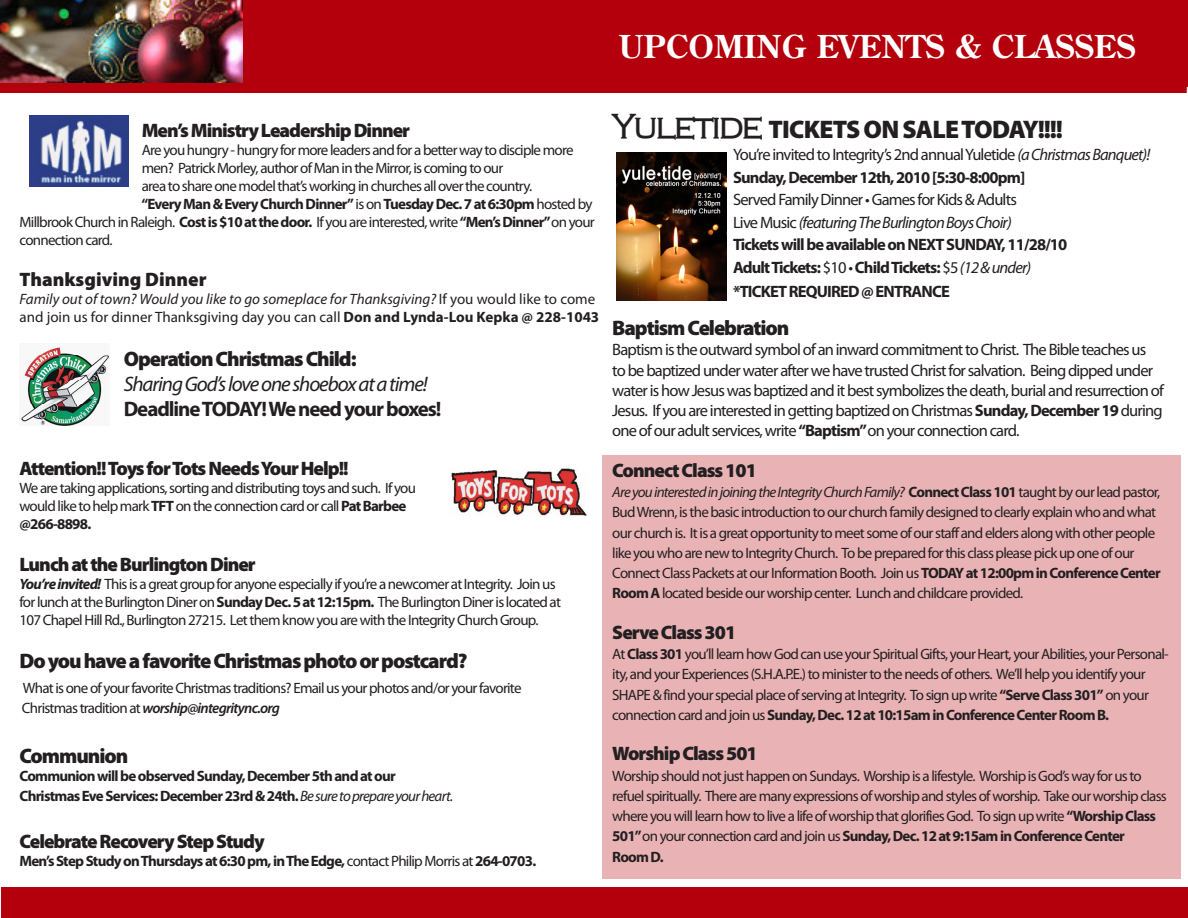
<style>
.page{position:relative;width:1188px;height:918px;background:#fff}
.page>*{position:absolute;margin:0;border:0;box-sizing:border-box;transform-origin:0 0}
.t1{font:700 31.5px "Century Old Style Std";color:#fff}
.t2{font:900 25.5px "Myriad Pro";letter-spacing:-.04em;color:#231f20}
.t3{font:900 21px "Myriad Pro";letter-spacing:-.05em;color:#231f20}
.t4{font:italic 21px "Myriad Pro";letter-spacing:-.05em;color:#231f20}
.t5{font:700 21px "Myriad Pro";letter-spacing:-.05em;color:#231f20}
.t6{font:900 19.5px "Myriad Pro";letter-spacing:-.05em;color:#231f20}
.t7{font:900 19.5px "Myriad Pro";color:#231f20}
.t8{font:16.5px/20.2px "Myriad Pro";letter-spacing:-.05em;color:#231f20}
.t9{font:700 16.5px "Myriad Pro";letter-spacing:-.05em;color:#231f20}
.t10{font:italic 16.5px "Myriad Pro";letter-spacing:-.05em;color:#231f20}
.t11{font:15px/20.2px "Myriad Pro";letter-spacing:-.05em;color:#231f20}
.t12{font:700 15px/19.8px "Myriad Pro";letter-spacing:-.05em;color:#231f20}
.t13{font:15px/18px "Myriad Pro";color:#231f20}
.s1{font-weight:400}
.s2{font-weight:700}
.s3{font-style:italic}
.s4{font-weight:700;font-style:italic}
.s5{font-weight:600;font-style:italic}
.s6{font-weight:400;font-style:italic}
.s7{font-family:"HANA Bold";font-weight:400;font-size:36px}
.s8{font-style:normal}
</style>
<div class="page">
<div style="left:602px;top:455px;width:579px;height:424px;background:#e9b3b6"></div>
<div style="left:242px;top:0;width:946px;height:86px;background:#b4000c"></div>
<div style="left:1px;top:887px;width:1187px;height:31px;background:#b4000c"></div>
<div style="left:0;top:82px;width:1187px;height:11px;background:#b4000c"></div>
<img style="left:450px;top:469px;width:137px;height:47px">
<img style="left:21px;top:347px;width:88px;height:78px">
<img style="left:0;top:0;width:243px;height:82px">
<img style="left:29px;top:115px;width:100px;height:72px">
<img style="left:616px;top:152px;width:110px;height:149px">
<p class="t1" style="left:619px;top:26px;width:518px">UPCOMING EVENTS &amp; CLASSES</p>
<p class="t6" style="left:142px;top:119px;width:270px">Men’s Ministry Leadership Dinner</p>
<p class="t11" style="left:142px;top:140px;width:433px">Are you hungry - hungry for more leaders and for a better way to disciple more</p>
<p class="t11" style="left:142px;top:158px;width:363px">men? Patrick Morley, author of Man in the Mirror, is coming to our</p>
<p class="t11" style="left:142px;top:176px;width:392px">area to share one model that’s working in churches all over the country.</p>
<p class="t12" style="left:141px;top:194px;width:453px">“Every Man &amp; Every Church Dinner” <span class="s1">is on</span> Tuesday Dec. 7 at 6:30pm <span class="s1">hosted by</span></p>
<p class="t11" style="left:20px;top:212px;width:577px">Millbrook Church in Raleigh. <span class="s2">Cost is $10 at the door.</span> If you are interested, write <span class="s2">“Men’s Dinner”</span> on your</p>
<p class="t11" style="left:20px;top:230px;width:95px">connection card.</p>
<p class="t7" style="left:20px;top:269px;width:189px">Thanksgiving Dinner</p>
<p class="t13" style="left:20px;top:291px;width:581px"><span class="s3">Family out of town? Would you like to go someplace for Thanksgiving?</span> If you would like to come and join us for dinner Thanksgiving day you can call <span class="s2">Don and Lynda-Lou Kepka @ 228-1043</span></p>
<p class="t3" style="left:124px;top:347px;width:234px">Operation Christmas Child:</p>
<p class="t4" style="left:124px;top:372px;width:306px">Sharing God’s love one shoebox at a time!</p>
<p class="t5" style="left:124px;top:397px;width:319px">Deadline TODAY! We need your boxes!</p>
<p class="t6" style="left:20px;top:458px;width:331px">Attention!! Toys for Tots Needs Your Help!!</p>
<p class="t11" style="left:20px;top:480px;width:398px;line-height:18px">We are taking applications, sorting and distributing toys and such. If you would like to help mark <span class="s2">TFT</span> on the connection card or call <span class="s2">Pat Barbee @266-8898.</span></p>
<p class="t6" style="left:20px;top:553px;width:238px">Lunch at the Burlington Diner</p>
<p class="t11" style="left:20px;top:575px;width:543px;line-height:18px"><span class="s4">You’re invited!</span> This is a great group for anyone especially if you’re a newcomer at Integrity. Join us for lunch at the Burlington Diner on <span class="s2">Sunday Dec. 5 at 12:15pm.</span> The Burlington Diner is located at<br>107 Chapel Hill Rd., Burlington 27215. Let them know you are with the Integrity Church Group.</p>
<p class="t3" style="left:20px;top:649px;width:450px">Do you have a favorite Christmas photo or postcard?</p>
<p class="t11" style="left:22px;top:679px;width:501px;line-height:19.8px">What is one of your favorite Christmas traditions? Email us your photos and/or your favorite<br>Christmas tradition at <span class="s5">worship@integritync.org</span></p>
<p class="t3" style="left:20px;top:744px;width:110px">Communion</p>
<p class="t12" style="left:20px;top:767px;width:435px">Communion will be observed Sunday, December 5th and at our<br>Christmas Eve Services: December 23rd &amp; 24th. <span class="s6">Be sure to prepare your heart.</span></p>
<p class="t6" style="left:20px;top:830px;width:247px">Celebrate Recovery Step Study</p>
<p class="t12" style="left:20px;top:851px;width:518px">Men’s Step Study on Thursdays at 6:30 pm, in The Edge, <span class="s1">contact Philip Morris at</span> 264-0703.</p>
<p class="t2" style="left:612px;top:115px;width:305px"><span class="s7">Yuletide</span> Tickets on sale</p>
<p class="t2" style="left:961px;top:115px;width:103px">TODAY!!!!</p>
<p class="t8" style="left:733px;top:144px;width:419px;line-height:22.5px">You’re invited to Integrity’s 2nd annual Yuletide <span class="s3">(a Christmas Banquet)!<br></span><span class="s2">Sunday, December 12th, 2010 [5:30-8:00pm]</span></p>
<p class="t8" style="left:733px;top:190px;width:285px">Served Family Dinner • Games for Kids &amp; Adults</p>
<p class="t10" style="left:733px;top:213px;width:280px"><span class="s8">Live Music</span> (featuring The Burlington Boys Choir)</p>
<p class="t9" style="left:733px;top:236px;width:336px">Tickets will be available on NEXT SUNDAY, 11/28/10</p>
<p class="t9" style="left:733px;top:258px;width:300px">Adult Tickets: <span class="s1">$10 •</span> Child Tickets: <span class="s1">$5</span> <span class="s6">(12 &amp; under)</span></p>
<p class="t9" style="left:733px;top:282px;width:218px">*TICKET REQUIRED @ ENTRANCE</p>
<p class="t3" style="left:612px;top:316px;width:179px">Baptism Celebration</p>
<p class="t8" style="left:612px;top:340px;width:553px">Baptism is the outward symbol of an inward commitment to Christ. The Bible teaches us to be baptized under water after we have trusted Christ for salvation. Being dipped under water is how Jesus was baptized and it best symbolizes the death, burial and resurrection of Jesus. If you are interested in getting baptized on Christmas <span class="s2">Sunday, December 19</span> during one of our adult services, write <span class="s2">“Baptism”</span> on your connection card.</p>
<p class="t6" style="left:612px;top:459px;width:146px">Connect Class 101</p>
<p class="t11" style="left:612px;top:482px;width:550px"><span class="s3">Are you interested in joining the Integrity Church Family?</span> <span class="s2">Connect Class 101</span> taught by our lead pastor, Bud Wrenn, is the basic introduction to our church family designed to clearly explain who and what our church is. It is a great opportunity to meet some of our staff and elders along with other people like you who are new to Integrity Church. To be prepared for this class please pick up one of our Connect Class Packets at our Information Booth. Join us <span class="s2">TODAY at 12:00pm in Conference Center Room A</span> located beside our worship center. Lunch and childcare provided.</p>
<p class="t6" style="left:612px;top:621px;width:125px">Serve Class 301</p>
<p class="t11" style="left:612px;top:644px;width:558px">At <span class="s2">Class 301</span> you’ll learn how God can use your Spiritual Gifts, your Heart, your Abilities, your Personal&shy;ity, and your Experiences (S.H.A.P.E.) to minister to the needs of others. We’ll help you identify your SHAPE &amp; find your special place of serving at Integrity. To sign up write <span class="s2">“Serve Class 301”</span> on your connection card and join us <span class="s2">Sunday, Dec. 12 at 10:15am in Conference Center Room B.</span></p>
<p class="t6" style="left:612px;top:743px;width:147px">Worship Class 501</p>
<p class="t11" style="left:612px;top:766px;width:556px">Worship should not just happen on Sundays. Worship is a lifestyle. Worship is God’s way for us to refuel spiritually. There are many expressions of worship and styles of worship. Take our worship class where you will learn how to live a life of worship that glorifies God. To sign up write <span class="s2">“Worship Class 501”</span> on your connection card and join us <span class="s2">Sunday, Dec. 12 at 9:15am in Conference Center<br>Room D.</span></p>
</div>
